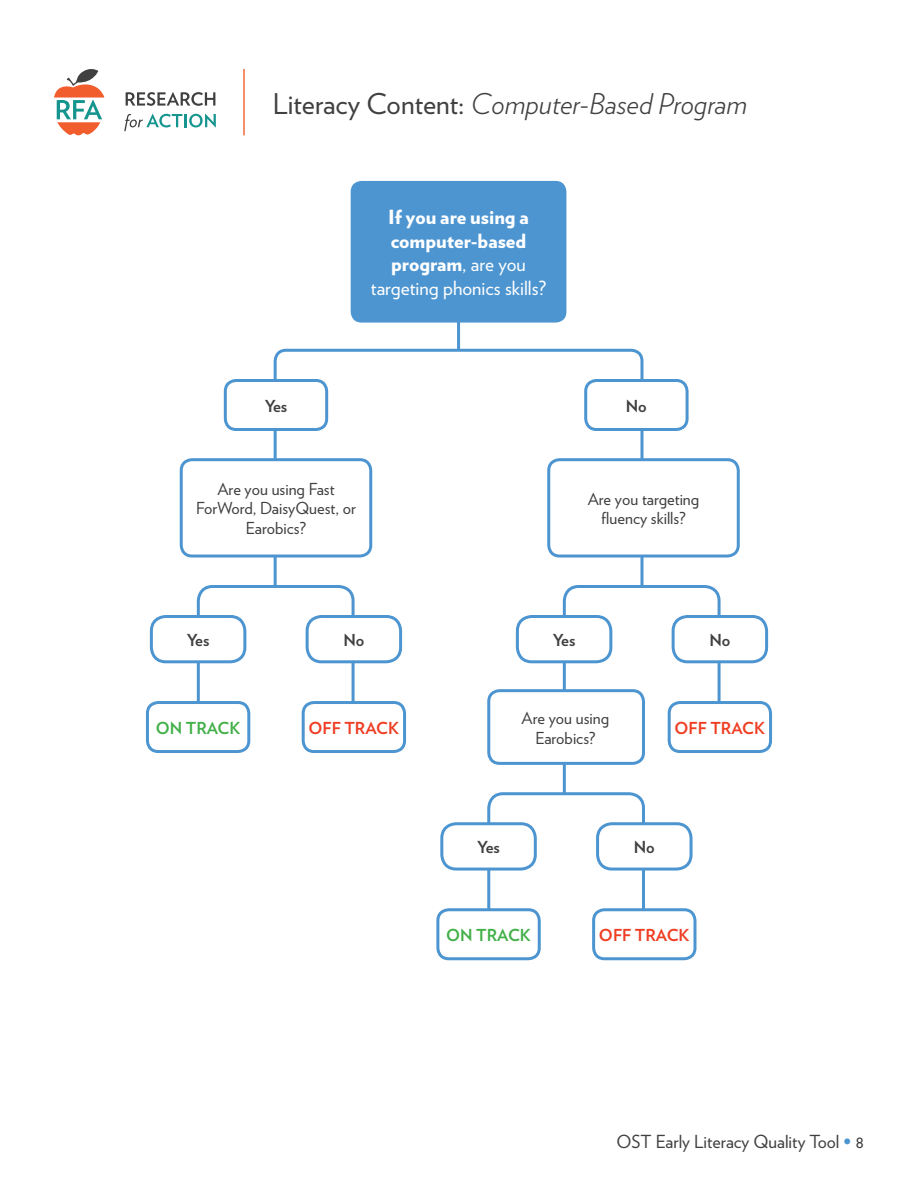
<style>
.page{position:relative;width:918px;height:1188px;background:#fff}
.page>*{position:absolute;margin:0;border:0;box-sizing:border-box;transform-origin:0 0}
.t1{font:italic 300 28.5px "Verlag";color:#404040}
.t2{font:900 19.5px/23.4px "Verlag";color:#fff;text-align:center}
.t3{font:18px "Verlag";color:#404040}
.t4{font:16.5px/19.8px "Verlag";color:#404040;text-align:center}
.t5{font:700 16.5px "Verlag";color:#ef3e23}
.t6{font:700 16.5px "Verlag";letter-spacing:-.01em;color:#404040}
.t7{font:700 16.5px "Verlag";color:#43b049}
.s1{font-weight:400;font-style:normal}
.s2{font-weight:400}
.s3{font-weight:700;color:#4d95d0}
</style>
<div class="page">
<hr style="left:243px;top:69px;width:2px;height:66px;background:#f15d2c">
<svg style="left:54px;top:69px;width:50px;height:67px"></svg>
<svg style="left:126px;top:92px;width:89px;height:14px"></svg>
<svg style="left:124px;top:114px;width:92px;height:17px"></svg>
<hr style="left:457px;top:280px;width:3px;height:89px;background:#4d95d0">
<svg style="left:273px;top:347px;width:371px;height:317px"></svg>
<div style="left:225px;top:380px;width:102px;height:49px;background:#fff;border-radius:11px"></div>
<div style="left:224px;top:379px;width:104px;height:52px;border:3px solid #4d95d0;border-radius:11px"></div>
<div style="left:586px;top:380px;width:101px;height:49px;background:#fff;border-radius:11px"></div>
<div style="left:584px;top:379px;width:105px;height:52px;border:3px solid #4d95d0;border-radius:11px"></div>
<div style="left:181px;top:460px;width:190px;height:96px;background:#fff;border-radius:11px"></div>
<div style="left:180px;top:458px;width:192px;height:100px;border:3px solid #4d95d0;border-radius:11px"></div>
<div style="left:549px;top:460px;width:189px;height:96px;background:#fff;border-radius:11px"></div>
<div style="left:547px;top:458px;width:193px;height:100px;border:3px solid #4d95d0;border-radius:11px"></div>
<div style="left:351px;top:181px;width:215px;height:142px;background:#4d95d0;border-radius:11px"></div>
<svg style="left:195px;top:584px;width:161px;height:130px"></svg>
<svg style="left:486px;top:584px;width:236px;height:338px"></svg>
<div style="left:151px;top:616px;width:94px;height:46px;background:#fff;border-radius:14px"></div>
<div style="left:150px;top:615px;width:96px;height:48px;border:3px solid #4d95d0;border-radius:14px"></div>
<div style="left:517px;top:616px;width:94px;height:46px;background:#fff;border-radius:14px"></div>
<div style="left:516px;top:615px;width:96px;height:48px;border:3px solid #4d95d0;border-radius:14px"></div>
<div style="left:442px;top:824px;width:93px;height:45px;background:#fff;border-radius:14px"></div>
<div style="left:440px;top:822px;width:97px;height:49px;border:3px solid #4d95d0;border-radius:14px"></div>
<div style="left:307px;top:616px;width:94px;height:46px;background:#fff;border-radius:14px"></div>
<div style="left:306px;top:615px;width:96px;height:48px;border:3px solid #4d95d0;border-radius:14px"></div>
<div style="left:673px;top:616px;width:94px;height:46px;background:#fff;border-radius:14px"></div>
<div style="left:672px;top:615px;width:96px;height:48px;border:3px solid #4d95d0;border-radius:14px"></div>
<div style="left:598px;top:824px;width:93px;height:45px;background:#fff;border-radius:14px"></div>
<div style="left:596px;top:822px;width:97px;height:49px;border:3px solid #4d95d0;border-radius:14px"></div>
<div style="left:147px;top:703px;width:102px;height:49px;background:#fff;border-radius:11px"></div>
<div style="left:146px;top:701px;width:104px;height:52px;border:3px solid #4d95d0;border-radius:11px"></div>
<div style="left:303px;top:703px;width:102px;height:49px;background:#fff;border-radius:11px"></div>
<div style="left:302px;top:701px;width:104px;height:52px;border:3px solid #4d95d0;border-radius:11px"></div>
<div style="left:438px;top:910px;width:101px;height:49px;background:#fff;border-radius:11px"></div>
<div style="left:436px;top:908px;width:105px;height:52px;border:3px solid #4d95d0;border-radius:11px"></div>
<div style="left:669px;top:703px;width:102px;height:49px;background:#fff;border-radius:11px"></div>
<div style="left:668px;top:701px;width:104px;height:52px;border:3px solid #4d95d0;border-radius:11px"></div>
<div style="left:594px;top:910px;width:101px;height:49px;background:#fff;border-radius:11px"></div>
<div style="left:592px;top:908px;width:104px;height:52px;border:3px solid #4d95d0;border-radius:11px"></div>
<div style="left:489px;top:691px;width:155px;height:72px;background:#fff;border-radius:11px"></div>
<div style="left:487px;top:689px;width:158px;height:76px;border:3px solid #4d95d0;border-radius:11px"></div>
<h1 class="t1" style="left:273px;top:82px;width:476px"><span class="s1">Literacy Content:</span> Computer-Based Program</h1>
<p class="t2" style="left:371px;top:205px;width:177px">If you are using a computer-based program<span class="s2">, are you targeting phonics skills?</span></p>
<p class="t6" style="left:265px;top:393px;width:24px">Yes</p>
<p class="t6" style="left:626px;top:393px;width:22px">No</p>
<p class="t4" style="left:196px;top:478px;width:161px">Are you using Fast<br>ForWord, DaisyQuest, or<br>Earobics?</p>
<p class="t4" style="left:588px;top:488px;width:113px">Are you targeting fluency skills?</p>
<p class="t6" style="left:343px;top:627px;width:22px">No</p>
<p class="t6" style="left:709px;top:627px;width:22px">No</p>
<p class="t6" style="left:187px;top:627px;width:24px">Yes</p>
<p class="t6" style="left:553px;top:627px;width:24px">Yes</p>
<p class="t7" style="left:156px;top:715px;width:86px">ON TRACK</p>
<p class="t5" style="left:309px;top:715px;width:92px">OFF TRACK</p>
<p class="t4" style="left:522px;top:707px;width:89px">Are you using<br>Earobics?</p>
<p class="t5" style="left:675px;top:715px;width:92px">OFF TRACK</p>
<p class="t6" style="left:477px;top:834px;width:24px">Yes</p>
<p class="t6" style="left:634px;top:834px;width:22px">No</p>
<p class="t7" style="left:446px;top:922px;width:86px">ON TRACK</p>
<p class="t5" style="left:599px;top:922px;width:92px">OFF TRACK</p>
<p class="t3" style="left:617px;top:1128px;width:249px">OST Early Literacy Quality Tool <span class="s3">•</span> 8</p>
</div>
